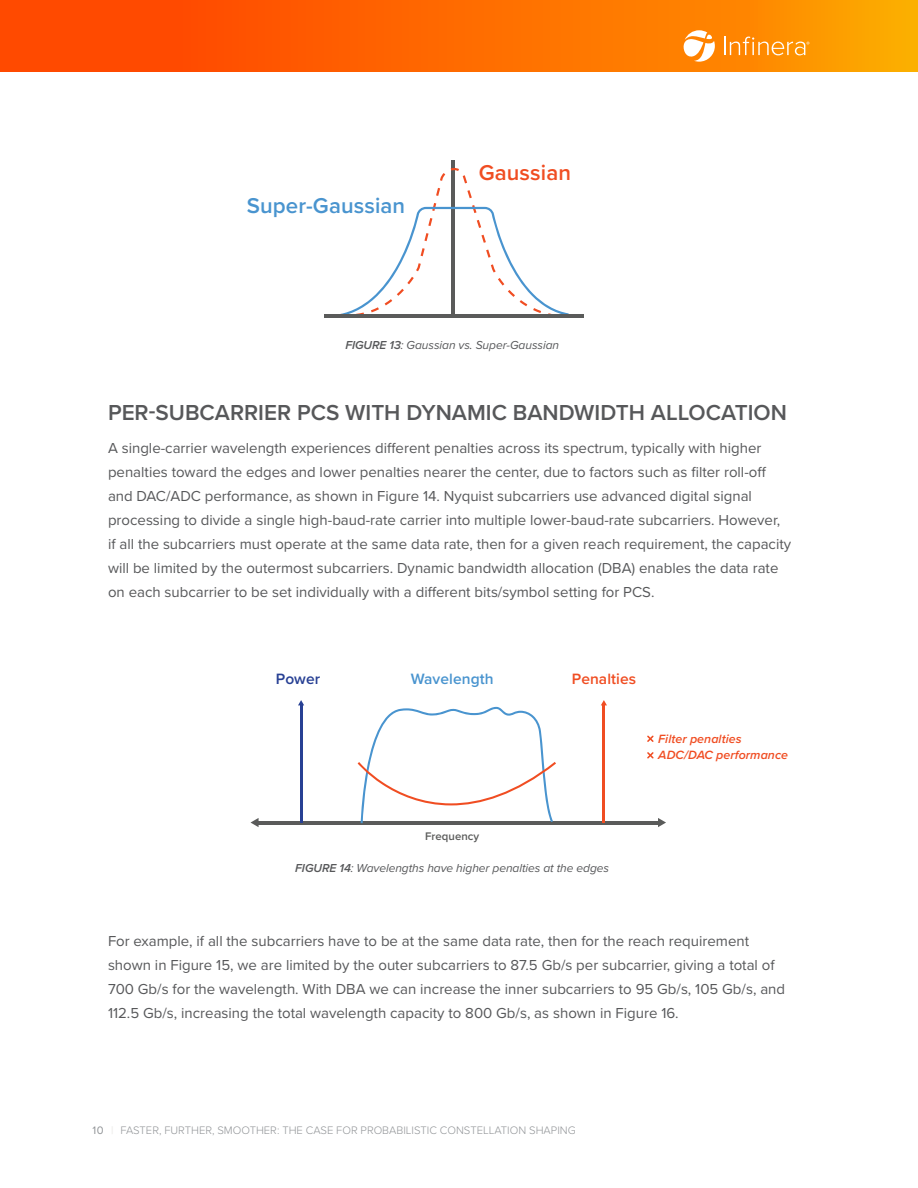
<style>
.page{position:relative;width:918px;height:1188px;background:#fff}
.page>*{position:absolute;margin:0;border:0;box-sizing:border-box;transform-origin:0 0}
.Body_Header{font:600 22.5px "Proxima Nova";color:#57585a}
.t1{font:600 22.2px "Proxima Nova";letter-spacing:.005em;color:#4994cf}
.t2{font:600 22.2px "Proxima Nova";letter-spacing:.005em;color:#f04d22}
.t3{font:600 15.45px "Proxima Nova";letter-spacing:.005em;color:#4994cf}
.t4{font:600 15.45px "Proxima Nova";letter-spacing:.005em;color:#f04d22}
.t5{font:600 15.45px "Proxima Nova";letter-spacing:.005em;color:#274094}
.Body_Text{font:15px/24px "Proxima Nova";color:#57585a}
.t6{font:italic 600 12.45px/16.5px "Proxima Nova";letter-spacing:.005em;color:#f04d22}
.Notation{font:italic 12px "Proxima Nova";letter-spacing:-.005em;color:#57585a}
.t7{font:600 11.4px "Proxima Nova";letter-spacing:.005em;color:#5a5b5a}
.t8{font:300 11.25px "Proxima Nova";color:#919497}
.s1{font-weight:600}
.s2{font-weight:400}
.s3{font-weight:400;color:#e7e6e4}
</style>
<div class="page">
<svg style="left:0;top:0;width:918px;height:72px;background:#fe6b00"></svg>
<svg style="left:682px;top:30px;width:33px;height:32px"></svg>
<svg style="left:724px;top:37px;width:85px;height:18px;background:#fea335"></svg>
<hr style="left:452px;top:160px;width:3px;height:156px;background:#5a5b5a">
<svg style="left:333px;top:168px;width:236px;height:147px"></svg>
<hr style="left:324px;top:315px;width:259px;height:3px;background:#5a5b5a">
<hr style="left:257px;top:821px;width:402px;height:3px;background:#5a5b5a">
<svg style="left:251px;top:818px;width:8px;height:9px"></svg>
<svg style="left:658px;top:818px;width:8px;height:9px"></svg>
<hr style="left:300px;top:705px;width:2px;height:118px;background:#274094">
<svg style="left:298px;top:700px;width:6px;height:5px"></svg>
<hr style="left:603px;top:705px;width:2px;height:118px;background:#f04d22">
<svg style="left:601px;top:700px;width:6px;height:5px"></svg>
<svg style="left:358px;top:707px;width:198px;height:116px"></svg>
<svg style="left:647px;top:736px;width:7px;height:6px"></svg>
<svg style="left:647px;top:752px;width:7px;height:7px"></svg>
<p class="t1" style="left:247px;top:189px;width:160px">Super-Gaussian</p>
<p class="t2" style="left:479px;top:156px;width:94px">Gaussian</p>
<p class="Notation" style="left:345px;top:336px;width:215px"><span class="s1">FIGURE 13</span>: Gaussian vs. Super-Gaussian</p>
<p class="Body_Header" style="left:108px;top:396px;width:680px">PER-SUBCARRIER PCS WITH DYNAMIC BANDWIDTH ALLOCATION</p>
<p class="Body_Text" style="left:108px;top:435px;width:685px">A single-carrier wavelength experiences different penalties across its spectrum, typically with higher penalties toward the edges and lower penalties nearer the center, due to factors such as filter roll-off and DAC/ADC performance, as shown in Figure 14. Nyquist subcarriers use advanced digital signal processing to divide a single high-baud-rate carrier into multiple lower-baud-rate subcarriers. However, if all the subcarriers must operate at the same data rate, then for a given reach requirement, the capacity will be limited by the outermost subcarriers. Dynamic bandwidth allocation (DBA) enables the data rate on each subcarrier to be set individually with a different bits/symbol setting for PCS.</p>
<p class="t5" style="left:276px;top:667px;width:46px">Power</p>
<p class="t4" style="left:572px;top:667px;width:66px">Penalties</p>
<p class="t3" style="left:411px;top:667px;width:84px">Wavelength</p>
<p class="t6" style="left:658px;top:730px;width:131px">Filter penalties<br>ADC/DAC performance</p>
<p class="t7" style="left:425px;top:828px;width:56px">Frequency</p>
<p class="Notation" style="left:295px;top:859px;width:315px"><span class="s1">FIGURE 14</span>: Wavelengths have higher penalties at the edges</p>
<p class="Body_Text" style="left:108px;top:928px;width:679px">For example, if all the subcarriers have to be at the same data rate, then for the reach requirement shown in Figure 15, we are limited by the outer subcarriers to 87.5 Gb/s per subcarrier, giving a total of 700 Gb/s for the wavelength. With DBA we can increase the inner subcarriers to 95 Gb/s, 105 Gb/s, and 112.5 Gb/s, increasing the total wavelength capacity to 800 Gb/s, as shown in Figure 16.</p>
<p class="t8" style="left:93px;top:1122px;width:485px"><span class="s2">10</span> <span class="s3">|</span> FASTER, FURTHER, SMOOTHER: THE CASE FOR PROBABILISTIC CONSTELLATION SHAPING</p>
</div>
